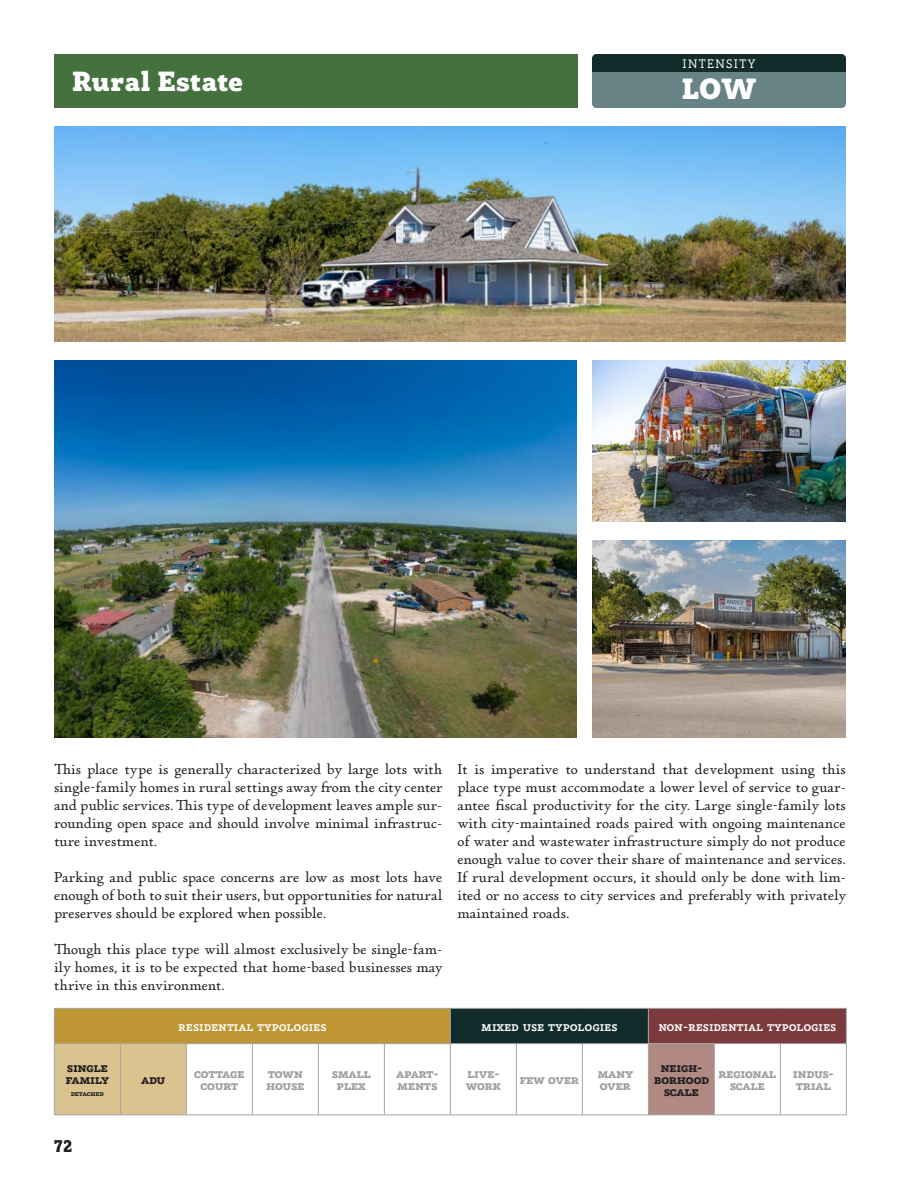
<style>
.page{position:relative;width:918px;height:1188px;background:#fff}
.page>*{position:absolute;margin:0;border:0;box-sizing:border-box;transform-origin:0 0}
.Simple_Table_Data{font:900 28.5px "Rogliano";color:#fff}
.Major_Text_Elements{font:900 27px "Rogliano";color:#fff}
.t1{font:900 16.5px "Rogliano";color:#231f20}
.Body_Copy{font:15px/18px "P22 Stickley Pro Text";letter-spacing:-.01em;color:#231f20;text-align:justify}
.Chart_Text___Minor{font:800 13.5px/12px "Rogliano";letter-spacing:-.025em;color:#9e9e9e}
.Chart_Text___Minor-2{font:700 13.5px "Rogliano";color:#fff}
.Chart_Text___Minor-3{font:800 13.5px/12px "Rogliano";letter-spacing:-.025em;color:#231f20}
.Simple_Table_Data-2{font:12px "Rogliano";letter-spacing:.11em;color:#fff}
.Chart_Text___Minor-4{font:800 7.5px "Rogliano";letter-spacing:-.025em;color:#231f20}
</style>
<div class="page">
<div style="left:54px;top:54px;width:523px;height:54px;background:#45713f"></div>
<div style="left:54px;top:1008px;width:396px;height:36px;background:#be9634"></div>
<div style="left:450px;top:1008px;width:198px;height:36px;background:#122c2c"></div>
<div style="left:648px;top:1008px;width:198px;height:36px;background:#7b3a3b"></div>
<div style="left:55px;top:1044px;width:131px;height:70px;background:#dbc38f"></div>
<div style="left:648px;top:1044px;width:66px;height:71px;background:#b08983"></div>
<hr style="left:54px;top:1043px;width:66px;height:1px;background:#a6a6a6">
<hr style="left:120px;top:1043px;width:66px;height:1px;background:#a6a6a6">
<hr style="left:186px;top:1043px;width:66px;height:1px;background:#a6a6a6">
<hr style="left:252px;top:1043px;width:66px;height:1px;background:#a6a6a6">
<hr style="left:318px;top:1043px;width:66px;height:1px;background:#a6a6a6">
<hr style="left:384px;top:1043px;width:66px;height:1px;background:#a6a6a6">
<hr style="left:450px;top:1043px;width:66px;height:1px;background:#a6a6a6">
<hr style="left:516px;top:1043px;width:66px;height:1px;background:#a6a6a6">
<hr style="left:582px;top:1043px;width:66px;height:1px;background:#a6a6a6">
<hr style="left:648px;top:1043px;width:66px;height:1px;background:#a6a6a6">
<hr style="left:714px;top:1043px;width:66px;height:1px;background:#a6a6a6">
<hr style="left:780px;top:1043px;width:67px;height:1px;background:#a6a6a6">
<hr style="left:54px;top:1008px;width:66px;height:1px;background:#a6a6a6">
<hr style="left:54px;top:1009px;width:1px;height:34px;background:#a6a6a6">
<hr style="left:120px;top:1008px;width:66px;height:1px;background:#a6a6a6">
<hr style="left:186px;top:1008px;width:66px;height:1px;background:#a6a6a6">
<hr style="left:252px;top:1008px;width:66px;height:1px;background:#a6a6a6">
<hr style="left:318px;top:1008px;width:66px;height:1px;background:#a6a6a6">
<hr style="left:384px;top:1008px;width:66px;height:1px;background:#a6a6a6">
<hr style="left:450px;top:1008px;width:66px;height:1px;background:#a6a6a6">
<hr style="left:450px;top:1009px;width:1px;height:34px;background:#a6a6a6">
<hr style="left:516px;top:1008px;width:66px;height:1px;background:#a6a6a6">
<hr style="left:582px;top:1008px;width:66px;height:1px;background:#a6a6a6">
<hr style="left:648px;top:1008px;width:66px;height:1px;background:#a6a6a6">
<hr style="left:648px;top:1009px;width:1px;height:34px;background:#a6a6a6">
<hr style="left:714px;top:1008px;width:66px;height:1px;background:#a6a6a6">
<hr style="left:780px;top:1008px;width:67px;height:1px;background:#a6a6a6">
<hr style="left:846px;top:1009px;width:1px;height:34px;background:#a6a6a6">
<hr style="left:54px;top:1044px;width:1px;height:70px;background:#a6a6a6">
<hr style="left:120px;top:1044px;width:1px;height:70px;background:#a6a6a6">
<hr style="left:186px;top:1044px;width:1px;height:70px;background:#a6a6a6">
<hr style="left:252px;top:1044px;width:1px;height:70px;background:#a6a6a6">
<hr style="left:318px;top:1044px;width:1px;height:70px;background:#a6a6a6">
<hr style="left:384px;top:1044px;width:1px;height:70px;background:#a6a6a6">
<hr style="left:450px;top:1044px;width:1px;height:70px;background:#a6a6a6">
<hr style="left:516px;top:1044px;width:1px;height:70px;background:#a6a6a6">
<hr style="left:582px;top:1044px;width:1px;height:70px;background:#a6a6a6">
<hr style="left:648px;top:1044px;width:1px;height:70px;background:#a6a6a6">
<hr style="left:714px;top:1044px;width:1px;height:70px;background:#a6a6a6">
<hr style="left:780px;top:1044px;width:1px;height:70px;background:#a6a6a6">
<hr style="left:846px;top:1044px;width:1px;height:70px;background:#a6a6a6">
<hr style="left:54px;top:1114px;width:66px;height:1px;background:#a6a6a6">
<hr style="left:120px;top:1114px;width:66px;height:1px;background:#a6a6a6">
<hr style="left:186px;top:1114px;width:66px;height:1px;background:#a6a6a6">
<hr style="left:252px;top:1114px;width:66px;height:1px;background:#a6a6a6">
<hr style="left:318px;top:1114px;width:66px;height:1px;background:#a6a6a6">
<hr style="left:384px;top:1114px;width:66px;height:1px;background:#a6a6a6">
<hr style="left:450px;top:1114px;width:66px;height:1px;background:#a6a6a6">
<hr style="left:516px;top:1114px;width:66px;height:1px;background:#a6a6a6">
<hr style="left:582px;top:1114px;width:66px;height:1px;background:#a6a6a6">
<hr style="left:648px;top:1114px;width:66px;height:1px;background:#a6a6a6">
<hr style="left:714px;top:1114px;width:66px;height:1px;background:#a6a6a6">
<hr style="left:780px;top:1114px;width:67px;height:1px;background:#a6a6a6">
<svg style="left:592px;top:54px;width:254px;height:54px;background:#4a6667"></svg>
<img style="left:54px;top:126px;width:792px;height:216px">
<img style="left:592px;top:360px;width:254px;height:162px">
<img style="left:54px;top:360px;width:523px;height:378px">
<img style="left:592px;top:540px;width:254px;height:198px">
<p class="Major_Text_Elements" style="left:72px;top:64px;width:173px">Rural Estate</p>
<p class="Simple_Table_Data-2" style="left:683px;top:56px;width:74px">INTENSITY</p>
<p class="Simple_Table_Data" style="left:682px;top:71px;width:68px">LOW</p>
<p class="Body_Copy" style="left:54px;top:761px;width:390px">This place type is generally characterized by large lots with single-family homes in rural settings away from the city center and public services. This type of development leaves ample sur&shy;rounding open space and should involve minimal infrastruc&shy;ture investment.</p>
<p class="Body_Copy" style="left:54px;top:869px;width:390px">Parking and public space concerns are low as most lots have enough of both to suit their users, but opportunities for natural preserves should be explored when possible.</p>
<p class="Body_Copy" style="left:54px;top:941px;width:391px">Though this place type will almost exclusively be single-fam&shy;ily homes, it is to be expected that home-based businesses may thrive in this environment.</p>
<p class="Body_Copy" style="left:457px;top:761px;width:391px">It is imperative to understand that development using this place type must accommodate a lower level of service to guar&shy;antee fiscal productivity for the city. Large single-family lots with city-maintained roads paired with ongoing maintenance of water and wastewater infrastructure simply do not produce enough value to cover their share of maintenance and services.<br>If rural development occurs, it should only be done with lim&shy;ited or no access to city services and preferably with privately maintained roads.</p>
<p class="Chart_Text___Minor-3" style="left:65px;top:1061px;width:45px">Single<br>Family</p>
<p class="Chart_Text___Minor-4" style="left:71px;top:1089px;width:35px">Detached</p>
<p class="t1" style="left:54px;top:1136px;width:20px">72</p>
<p class="Chart_Text___Minor-2" style="left:178px;top:1017px;width:150px">Residential Typologies</p>
<p class="Chart_Text___Minor-2" style="left:481px;top:1017px;width:138px">Mixed Use Typologies</p>
<p class="Chart_Text___Minor-2" style="left:658px;top:1017px;width:180px">Non-Residential Typologies</p>
<p class="Chart_Text___Minor-3" style="left:141px;top:1073px;width:9px">ADU</p>
<p class="Chart_Text___Minor" style="left:194px;top:1067px;width:52px;text-align:center">Cottage court</p>
<p class="Chart_Text___Minor" style="left:266px;top:1067px;width:40px">town house</p>
<p class="Chart_Text___Minor" style="left:332px;top:1067px;width:41px;text-align:center">small plex</p>
<p class="Chart_Text___Minor" style="left:396px;top:1067px;width:44px">Apart&shy;ments</p>
<p class="Chart_Text___Minor" style="left:466px;top:1067px;width:37px">Live&shy;work</p>
<p class="Chart_Text___Minor" style="left:520px;top:1073px;width:61px">few over</p>
<p class="Chart_Text___Minor" style="left:598px;top:1067px;width:37px">many over</p>
<p class="Chart_Text___Minor-3" style="left:654px;top:1061px;width:57px;text-align:center">Neigh&shy;borhood scale</p>
<p class="Chart_Text___Minor" style="left:718px;top:1067px;width:60px;text-align:center">regional scale</p>
<p class="Chart_Text___Minor" style="left:793px;top:1067px;width:42px">indus&shy;trial</p>
</div>
